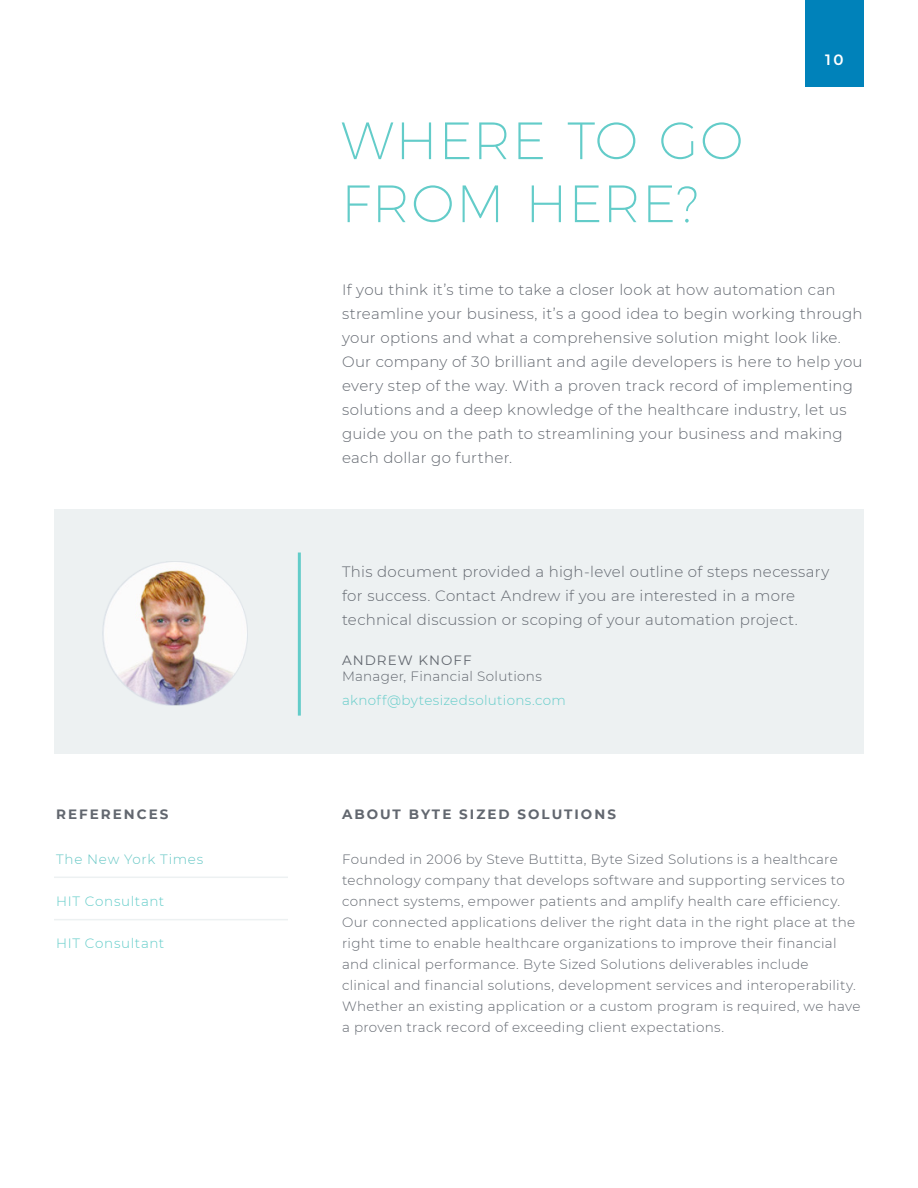
<style>
.page{position:relative;width:918px;height:1188px;background:#fff}
.page>*{position:absolute;margin:0;border:0;box-sizing:border-box;transform-origin:0 0}
.t1{font:200 52.5px "Montserrat";letter-spacing:.025em;color:#63ccc9}
.t2{font:300 15px/24px "Montserrat";letter-spacing:.02em;color:#62676f}
.t3{font:600 15px "Montserrat";color:#fff}
.t4{font:300 13.5px/21px "Montserrat";letter-spacing:.025em;color:#62676f}
.t5{font:300 13.5px "Montserrat";letter-spacing:.04em;color:#63ccc9}
.t6{font:700 13.5px "Montserrat";letter-spacing:.15em;color:#62676f}
.t7{font:300 13.5px "Montserrat";letter-spacing:.05em;color:#66c7c5}
.t8{font:13.5px "Montserrat";letter-spacing:.08em;color:#62676f}
</style>
<div class="page">
<div style="left:805px;top:0;width:59px;height:86px;background:#0082ba"></div>
<div style="left:54px;top:510px;width:810px;height:244px;background:#edf1f2"></div>
<hr style="left:54px;top:877px;width:234px;height:1px;background:#edf1f2">
<hr style="left:54px;top:919px;width:234px;height:1px;background:#edf1f2">
<img style="left:103px;top:562px;width:144px;height:143px">
<hr style="left:298px;top:553px;width:3px;height:163px;background:#63ccc9">
<p class="t6" style="left:56px;top:804px;width:114px">REFERENCES</p>
<p class="t7" style="left:56px;top:850px;width:148px">The New York Times</p>
<p class="t5" style="left:56px;top:892px;width:110px">HIT Consultant</p>
<p class="t5" style="left:56px;top:934px;width:110px">HIT Consultant</p>
<p class="t1" style="left:341px;top:109px;width:403px">WHERE TO GO</p>
<p class="t1" style="left:341px;top:172px;width:359px">FROM HERE?</p>
<p class="t3" style="left:825px;top:49px;width:20px">10</p>
<p class="t2" style="left:342px;top:278px;width:522px">If you think it’s time to take a closer look at how automation can streamline your business, it’s a good idea to begin working through your options and what a comprehensive solution might look like.<br>Our company of 30 brilliant and agile developers is here to help you every step of the way. With a proven track record of implementing solutions and a deep knowledge of the healthcare industry, let us guide you on the path to streamlining your business and making each dollar go further.</p>
<p class="t2" style="left:342px;top:559px;width:489px">This document provided a high-level outline of steps necessary</p>
<p class="t2" style="left:342px;top:583px;width:457px">for success. Contact Andrew if you are interested in a more technical discussion or scoping of your automation project.</p>
<p class="t8" style="left:342px;top:651px;width:131px">ANDREW KNOFF</p>
<p class="t4" style="left:342px;top:666px;width:201px">Manager, Financial Solutions</p>
<p class="t5" style="left:342px;top:691px;width:226px">aknoff@bytesizedsolutions.com</p>
<p class="t6" style="left:342px;top:804px;width:275px">ABOUT BYTE SIZED SOLUTIONS</p>
<p class="t4" style="left:342px;top:848px;width:520px">Founded in 2006 by Steve Buttitta, Byte Sized Solutions is a healthcare technology company that develops software and supporting services to connect systems, empower patients and amplify health care efficiency.<br>Our connected applications deliver the right data in the right place at the right time to enable healthcare organizations to improve their financial and clinical performance. Byte Sized Solutions deliverables include<br>clinical and financial solutions, development services and interoperability.<br>Whether an existing application or a custom program is required, we have a proven track record of exceeding client expectations.</p>
</div>
